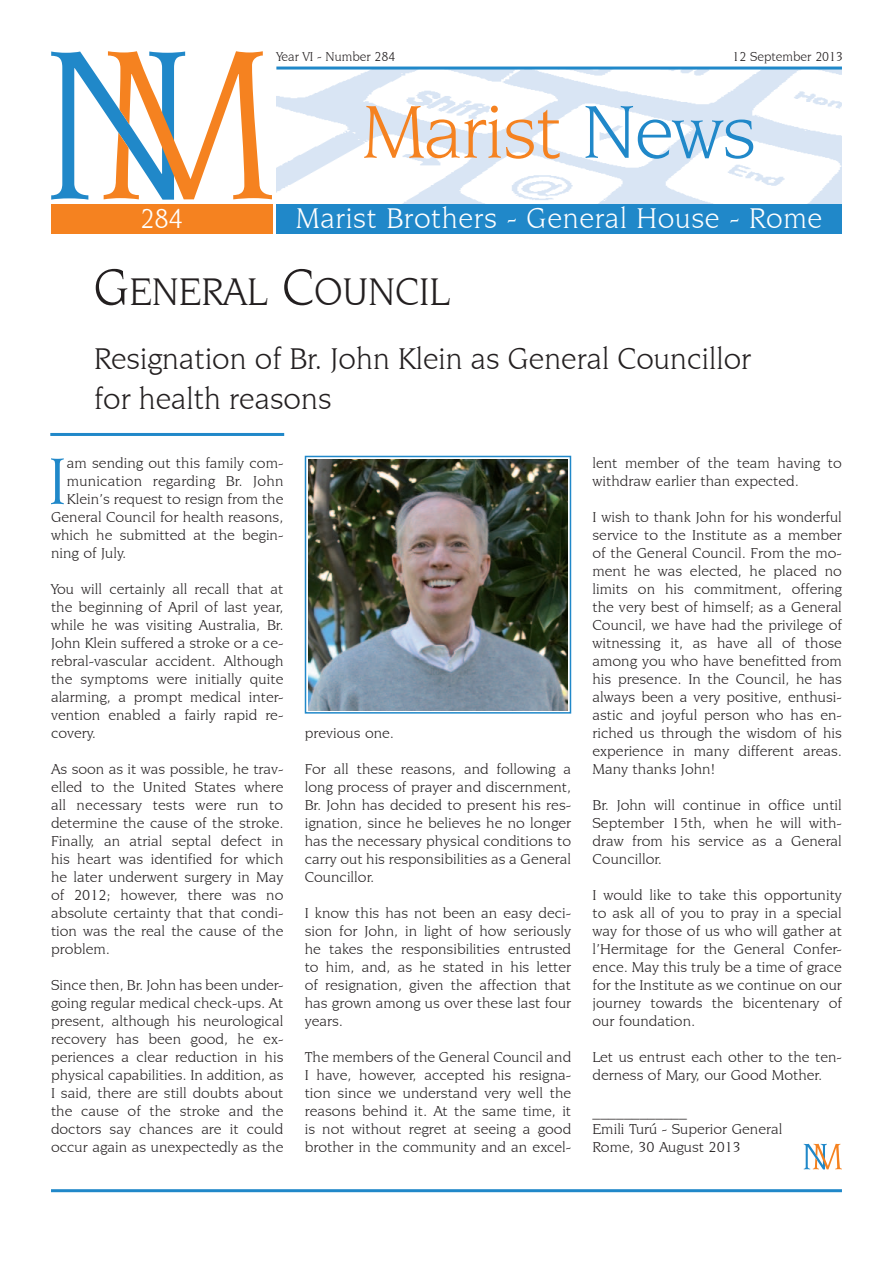
<style>
.page{position:relative;width:893px;height:1263px;background:#fff}
.page>*{position:absolute;margin:0;border:0;box-sizing:border-box;transform-origin:0 0}
.t1{font:79.5px "Novarese IT Cby BT";letter-spacing:-.015em;color:#f58220}
.t2{font:70.2px "Novarese IT Cby BT";color:#2088c9;scale:1.05 1}
.t3{font:40.5px "Novarese IT Cby BT";color:#231f20}
.t4{font:31.5px/39.8px "Novarese IT Cby BT";color:#231f20}
.t5{font:30px "Novarese IT Cby BT";letter-spacing:.02em;color:#fff}
.t6{font:28.5px "Novarese IT Cby BT";color:#fff}
.t7{font:15px/18px "Novarese IT Cby BT";color:#231f20;text-align:justify;scale:1.05 1}
.t8{font:13.5px "Novarese IT Cby BT";color:#231f20}
.s1{color:#2088c9}
.s2{font-size:54px}
</style>
<div class="page">
<img style="left:276px;top:70px;width:566px;height:134px">
<hr style="left:276px;top:67px;width:566px;height:3px;background:#2088c9">
<div style="left:276px;top:204px;width:566px;height:30px;background:#2088c9"></div>
<svg style="left:51px;top:51px;width:221px;height:149px"></svg>
<hr style="left:51px;top:1189px;width:791px;height:3px;background:#2088c9">
<div style="left:51px;top:204px;width:221px;height:30px;background:#f58220"></div>
<hr style="left:50px;top:433px;width:234px;height:3px;background:#2088c9">
<img style="left:308px;top:459px;width:260px;height:251px">
<div style="left:305px;top:456px;width:266px;height:258px;border:2px solid #2088c9"></div>
<svg style="left:804px;top:1144px;width:38px;height:25px"></svg>
<p class="t8" style="left:276px;top:49px;width:120px">Year VI - Number 284</p>
<p class="t8" style="left:732px;top:49px;width:112px">12 September 2013</p>
<h3 class="t6" style="left:140px;top:202px;width:45px">284</h3>
<h1 class="t1" style="left:362px;top:85px;width:396px">Marist <span class="s1">News</span></h1>
<h3 class="t5" style="left:296px;top:201px;width:528px">Marist Brothers - General House - Rome</h3>
<h3 class="t3" style="left:94px;top:267px;width:357px"><span class="s2">G</span>ENERAL <span class="s2">C</span>OUNCIL</h3>
<h3 class="t4" style="left:94px;top:338px;width:659px">Resignation of Br. John Klein as General Councillor for health reasons</h3>
<h2 class="t2" style="left:48px;top:439px;width:20px">I</h2>
<p class="t7" style="left:67px;top:454px;width:208px">am sending out this family com-</p>
<p class="t7" style="left:67px;top:472px;width:208px">munication regarding Br. John</p>
<p class="t7" style="left:67px;top:490px;width:208px">Klein’s request to resign from the</p>
<p class="t7" style="left:51px;top:508px;width:223px">General Council for health reasons,</p>
<p class="t7" style="left:51px;top:526px;width:223px">which he submitted at the begin-</p>
<p class="t7" style="left:51px;top:544px;width:73px">ning of July.</p>
<p class="t7" style="left:51px;top:580px;width:223px">You will certainly all recall that at the beginning of April of last year, while he was visiting Australia, Br.<br>John Klein suffered a stroke or a ce&shy;rebral-vascular accident. Although the symptoms were initially quite alarming, a prompt medical inter&shy;vention enabled a fairly rapid re&shy;covery.</p>
<p class="t7" style="left:51px;top:760px;width:223px">As soon as it was possible, he trav&shy;elled to the United States where all necessary tests were run to determine the cause of the stroke.<br>Finally, an atrial septal defect in his heart was identified for which he later underwent surgery in May of 2012; however, there was no absolute certainty that that condi&shy;tion was the real the cause of the problem.</p>
<p class="t7" style="left:51px;top:976px;width:223px">Since then, Br. John has been under&shy;going regular medical check-ups. At present, although his neurological recovery has been good, he ex&shy;periences a clear reduction in his physical capabilities. In addition, as I said, there are still doubts about the cause of the stroke and the doctors say chances are it could occur again as unexpectedly as the</p>
<p class="t7" style="left:305px;top:724px;width:87px">previous one.</p>
<p class="t7" style="left:305px;top:760px;width:255px">For all these reasons, and following a long process of prayer and discernment, Br. John has decided to present his res&shy;ignation, since he believes he no longer has the necessary physical conditions to carry out his responsibilities as a General Councillor.</p>
<p class="t7" style="left:305px;top:904px;width:255px">I know this has not been an easy deci&shy;sion for John, in light of how seriously he takes the responsibilities entrusted to him, and, as he stated in his letter of resignation, given the affection that has grown among us over these last four years.</p>
<p class="t7" style="left:305px;top:1048px;width:255px">The members of the General Council and I have, however, accepted his resigna&shy;tion since we understand very well the reasons behind it. At the same time, it is not without regret at seeing a good brother in the community and an excel-</p>
<p class="t7" style="left:592px;top:454px;width:239px">lent member of the team having to withdraw earlier than expected.</p>
<p class="t7" style="left:592px;top:508px;width:239px">I wish to thank John for his wonderful service to the Institute as a member of the General Council. From the mo&shy;ment he was elected, he placed no limits on his commitment, offering the very best of himself; as a General Council, we have had the privilege of witnessing it, as have all of those among you who have benefitted from his presence. In the Council, he has always been a very positive, enthusi&shy;astic and joyful person who has en&shy;riched us through the wisdom of his experience in many different areas.<br>Many thanks John!</p>
<p class="t7" style="left:592px;top:796px;width:239px">Br. John will continue in office until September 15th, when he will with&shy;draw from his service as a General Councillor.</p>
<p class="t7" style="left:592px;top:886px;width:239px">I would like to take this opportunity to ask all of you to pray in a special way for those of us who will gather at l’Hermitage for the General Confer&shy;ence. May this truly be a time of grace for the Institute as we continue on our journey towards the bicentenary of our foundation.</p>
<p class="t7" style="left:592px;top:1048px;width:239px">Let us entrust each other to the ten&shy;derness of Mary, our Good Mother.</p>
<p class="t7" style="left:592px;top:1102px;width:182px;text-align:left">____________<br>Emili Turú - Superior General<br>Rome, 30 August 2013</p>
</div>
